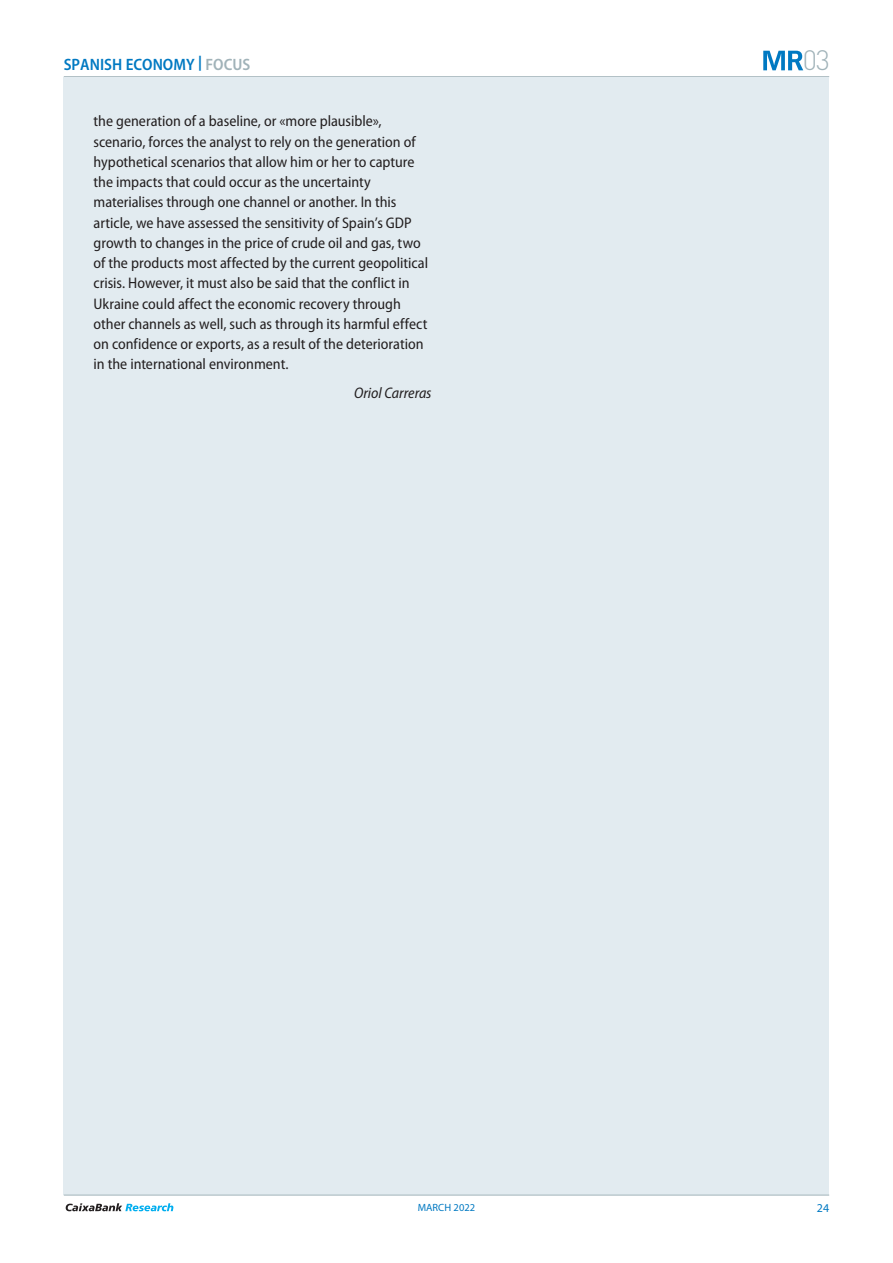
<style>
.page{position:relative;width:893px;height:1263px;background:#fff}
.page>*{position:absolute;margin:0;border:0;box-sizing:border-box;transform-origin:0 0}
.t1{font:300 27.6px "DIN Pro";color:#a1b3b9}
.t2{font:600 semi-condensed 16.5px "Myriad Pro";color:#0079c2}
.Texto_Focus{font:semi-condensed 15.3px/20.2px "Myriad Pro";color:#231f20}
.Firma_Focus{font:italic semi-condensed 15.3px "Myriad Pro";letter-spacing:-.005em;color:#231f20}
.t3{font:12px "Myriad Pro";color:#0079c2}
.t4{font:10.5px "Myriad Pro";color:#0079c2}
.s1{color:#a1b3b9}
</style>
<div class="page">
<hr style="left:64px;top:76px;width:765px;height:1px;background:#a1b3b9">
<div style="left:64px;top:77px;width:765px;height:1118px;background:#e2ebf0"></div>
<hr style="left:64px;top:1195px;width:765px;height:1px;background:#a1b3b9">
<svg style="left:66px;top:1203px;width:107px;height:8px"></svg>
<svg style="left:763px;top:51px;width:40px;height:19px"></svg>
<p class="t2" style="left:64px;top:55px;width:188px">SPANISH ECONOMY <sup>|</sup> <span class="s1">FOCUS</span></p>
<p class="Texto_Focus" style="left:94px;top:111px;width:336px">the generation of a baseline, or «more plausible», scenario, forces the analyst to rely on the generation of hypothetical scenarios that allow him or her to capture the impacts that could occur as the uncertainty materialises through one channel or another. In this article, we have assessed the sensitivity of Spain’s GDP growth to changes in the price of crude oil and gas, two of the products most affected by the current geopolitical crisis. However, it must also be said that the conflict in Ukraine could affect the economic recovery through other channels as well, such as through its harmful effect on confidence or exports, as a result of the deterioration in the international environment.</p>
<p class="Firma_Focus" style="left:354px;top:385px;width:79px">Oriol Carreras</p>
<p class="t4" style="left:418px;top:1201px;width:59px">MARCH 2022</p>
<h1 class="t1" style="left:803px;top:39px;width:29px">03</h1>
<p class="t3" style="left:817px;top:1201px;width:14px">24</p>
</div>
